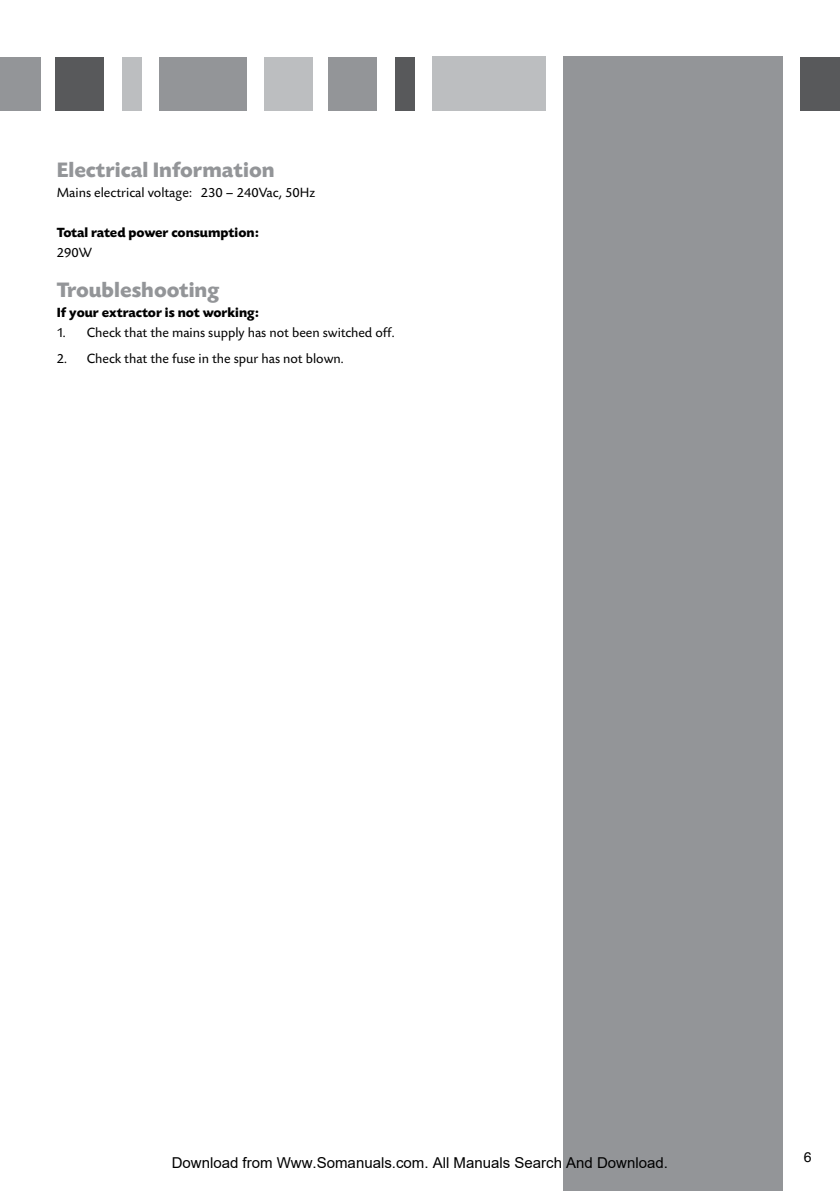
<style>
.page{position:relative;width:840px;height:1191px;background:#fff}
.page>*{position:absolute;margin:0;border:0;box-sizing:border-box;transform-origin:0 0}
.t1{font:700 22px "Today SB";color:#939598}
.t2{font:15px "Arial";color:#000}
.t3{font:14px "Today SB";color:#000}
.t4{font:700 14px "Today SB";color:#000}
.t5{font:14px "Helvetica";color:#000}
</style>
<div class="page">
<div style="left:800px;top:57px;width:39px;height:53px;background:#58595b"></div>
<div style="left:563px;top:57px;width:219px;height:1134px;background:#939598"></div>
<div style="left:394px;top:57px;width:20px;height:53px;background:#58595b"></div>
<div style="left:328px;top:57px;width:48px;height:53px;background:#939598"></div>
<div style="left:264px;top:57px;width:48px;height:53px;background:#bcbec0"></div>
<div style="left:159px;top:57px;width:88px;height:53px;background:#939598"></div>
<div style="left:122px;top:57px;width:19px;height:53px;background:#bcbec0"></div>
<div style="left:56px;top:57px;width:48px;height:53px;background:#58595b"></div>
<div style="left:0;top:57px;width:40px;height:53px;background:#939598"></div>
<div style="left:432px;top:57px;width:113px;height:54px;background:#bcbec0"></div>
<h1 class="t1" style="left:57px;top:158px;width:219px">Electrical Information</h1>
<p class="t3" style="left:57px;top:185px;width:260px">Mains electrical voltage: 230 – 240Vac, 50Hz</p>
<p class="t4" style="left:57px;top:225px;width:203px">Total rated power consumption:</p>
<p class="t3" style="left:57px;top:245px;width:37px">290W</p>
<h1 class="t1" style="left:57px;top:278px;width:164px">Troubleshooting</h1>
<p class="t4" style="left:57px;top:305px;width:203px">If your extractor is not working:</p>
<p class="t3" style="left:57px;top:325px;width:339px">1. Check that the mains supply has not been switched off.</p>
<p class="t3" style="left:57px;top:351px;width:288px">2. Check that the fuse in the spur has not blown.</p>
<p class="t2" style="left:172px;top:1154px;width:497px">Download from Www.Somanuals.com. All Manuals Search And Download.</p>
<p class="t5" style="left:803px;top:1145px;width:9px">6</p>
</div>
